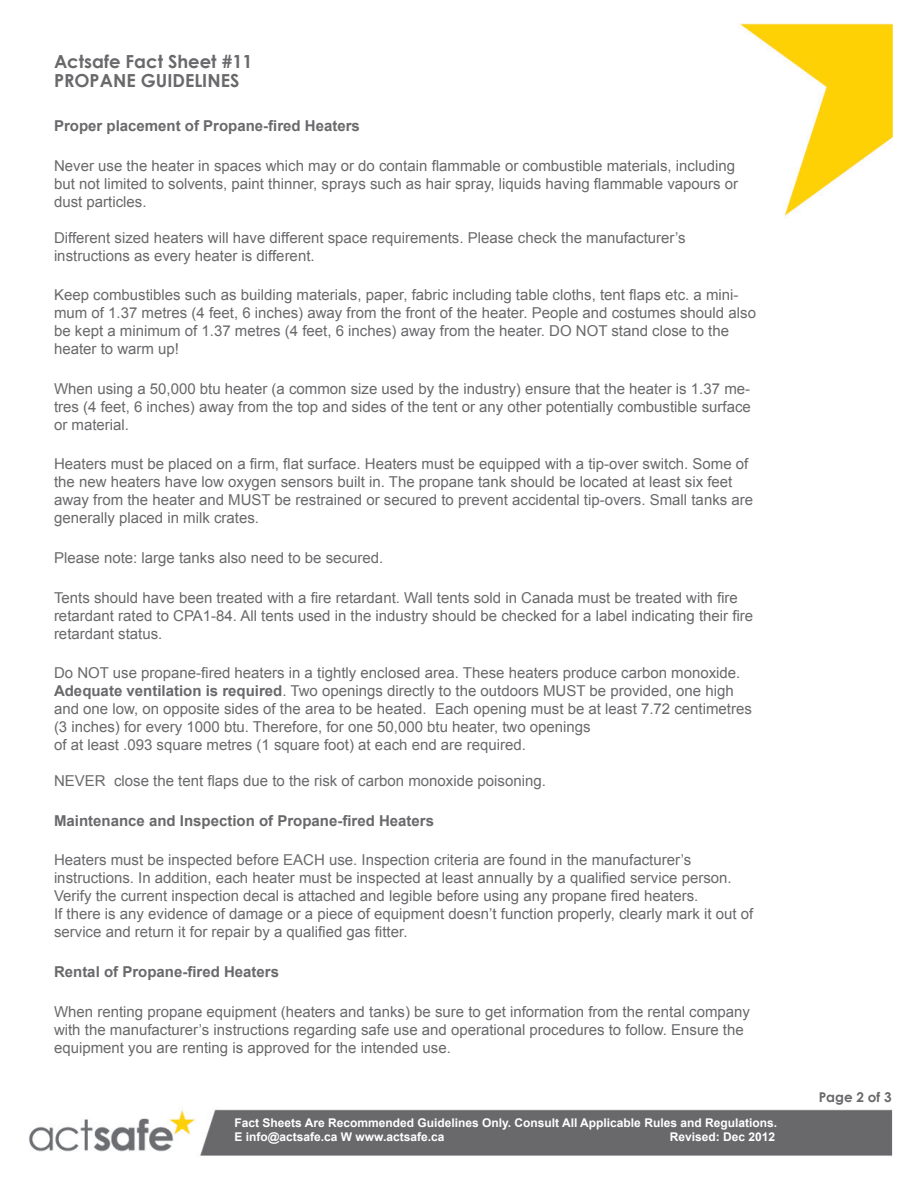
<style>
.page{position:relative;width:918px;height:1188px;background:#fff}
.page>*{position:absolute;margin:0;border:0;box-sizing:border-box;transform-origin:0 0}
.t1{font:700 18px/19.5px "Century Gothic";color:#69696c}
.No_style{font:15px/18px "Arial";color:#69696c}
.No_style-2{font:700 15px "Arial";color:#69696c}
.t2{font:700 13.5px "Century Gothic";color:#69696c}
.t3{font:700 12px/14.4px "Arial";color:#fff}
.s1{font-weight:700}
</style>
<div class="page">
<img style="left:29px;top:23px;width:864px;height:1133px">
<p class="t1" style="left:54px;top:50px;width:200px">Actsafe Fact Sheet #11<br>PROPANE GUIDELINES</p>
<p class="No_style-2" style="left:54px;top:116px;width:307px">Proper placement of Propane-fired Heaters</p>
<p class="No_style" style="left:54px;top:157px;width:686px">Never use the heater in spaces which may or do contain flammable or combustible materials, including but not limited to solvents, paint thinner, sprays such as hair spray, liquids having flammable vapours or dust particles.</p>
<p class="No_style" style="left:54px;top:229px;width:633px">Different sized heaters will have different space requirements. Please check the manufacturer’s</p>
<p class="No_style" style="left:54px;top:247px;width:262px">instructions as every heater is different.</p>
<p class="No_style" style="left:54px;top:286px;width:704px">Keep combustibles such as building materials, paper, fabric including table cloths, tent flaps etc. a mini&shy;mum of 1.37 metres (4 feet, 6 inches) away from the front of the heater. People and costumes should also be kept a minimum of 1.37 metres (4 feet, 6 inches) away from the heater. DO NOT stand close to the heater to warm up!</p>
<p class="No_style" style="left:54px;top:380px;width:699px;text-align:justify">When using a 50,000 btu heater (a common size used by the industry) ensure that the heater is 1.37 me&shy;tres (4 feet, 6 inches) away from the top and sides of the tent or any other potentially combustible surface or material.</p>
<p class="No_style" style="left:54px;top:455px;width:701px">Heaters must be placed on a firm, flat surface. Heaters must be equipped with a tip-over switch. Some of the new heaters have low oxygen sensors built in. The propane tank should be located at least six feet away from the heater and MUST be restrained or secured to prevent accidental tip-overs. Small tanks are</p>
<p class="No_style" style="left:54px;top:509px;width:207px">generally placed in milk crates.</p>
<p class="No_style" style="left:54px;top:549px;width:331px">Please note: large tanks also need to be secured.</p>
<p class="No_style" style="left:54px;top:589px;width:701px">Tents should have been treated with a fire retardant. Wall tents sold in Canada must be treated with fire retardant rated to CPA1-84. All tents used in the industry should be checked for a label indicating their fire retardant status.</p>
<p class="No_style" style="left:54px;top:664px;width:699px">Do NOT use propane-fired heaters in a tightly enclosed area. These heaters produce carbon monoxide.<br><span class="s1">Adequate ventilation is required</span>. Two openings directly to the outdoors MUST be provided, one high and one low, on opposite sides of the area to be heated. Each opening must be at least 7.72 centimetres</p>
<p class="No_style" style="left:54px;top:718px;width:538px">(3 inches) for every 1000 btu. Therefore, for one 50,000 btu heater, two openings</p>
<p class="No_style" style="left:54px;top:736px;width:473px">of at least .093 square metres (1 square foot) at each end are required.</p>
<p class="No_style" style="left:54px;top:772px;width:493px">NEVER close the tent flaps due to the risk of carbon monoxide poisoning.</p>
<p class="No_style-2" style="left:54px;top:811px;width:382px">Maintenance and Inspection of Propane-fired Heaters</p>
<p class="No_style" style="left:54px;top:851px;width:679px">Heaters must be inspected before EACH use. Inspection criteria are found in the manufacturer’s instructions. In addition, each heater must be inspected at least annually by a qualified service person.<br>Verify the current inspection decal is attached and legible before using any propane fired heaters.</p>
<p class="No_style" style="left:54px;top:905px;width:701px">If there is any evidence of damage or a piece of equipment doesn’t function properly, clearly mark it out of service and return it for repair by a qualified gas fitter.</p>
<p class="No_style-2" style="left:54px;top:962px;width:227px">Rental of Propane-fired Heaters</p>
<p class="No_style" style="left:54px;top:1003px;width:698px">When renting propane equipment (heaters and tanks) be sure to get information from the rental company with the manufacturer’s instructions regarding safe use and operational procedures to follow. Ensure the equipment you are renting is approved for the intended use.</p>
<p class="t3" style="left:234px;top:1115px;width:544px">Fact Sheets Are Recommended Guidelines Only. Consult All Applicable Rules and Regulations.<br>E info@actsafe.ca W www.actsafe.ca</p>
<p class="t3" style="left:670px;top:1130px;width:107px">Revised: Dec 2012</p>
<p class="t2" style="left:819px;top:1087px;width:74px">Page 2 of 3</p>
</div>
